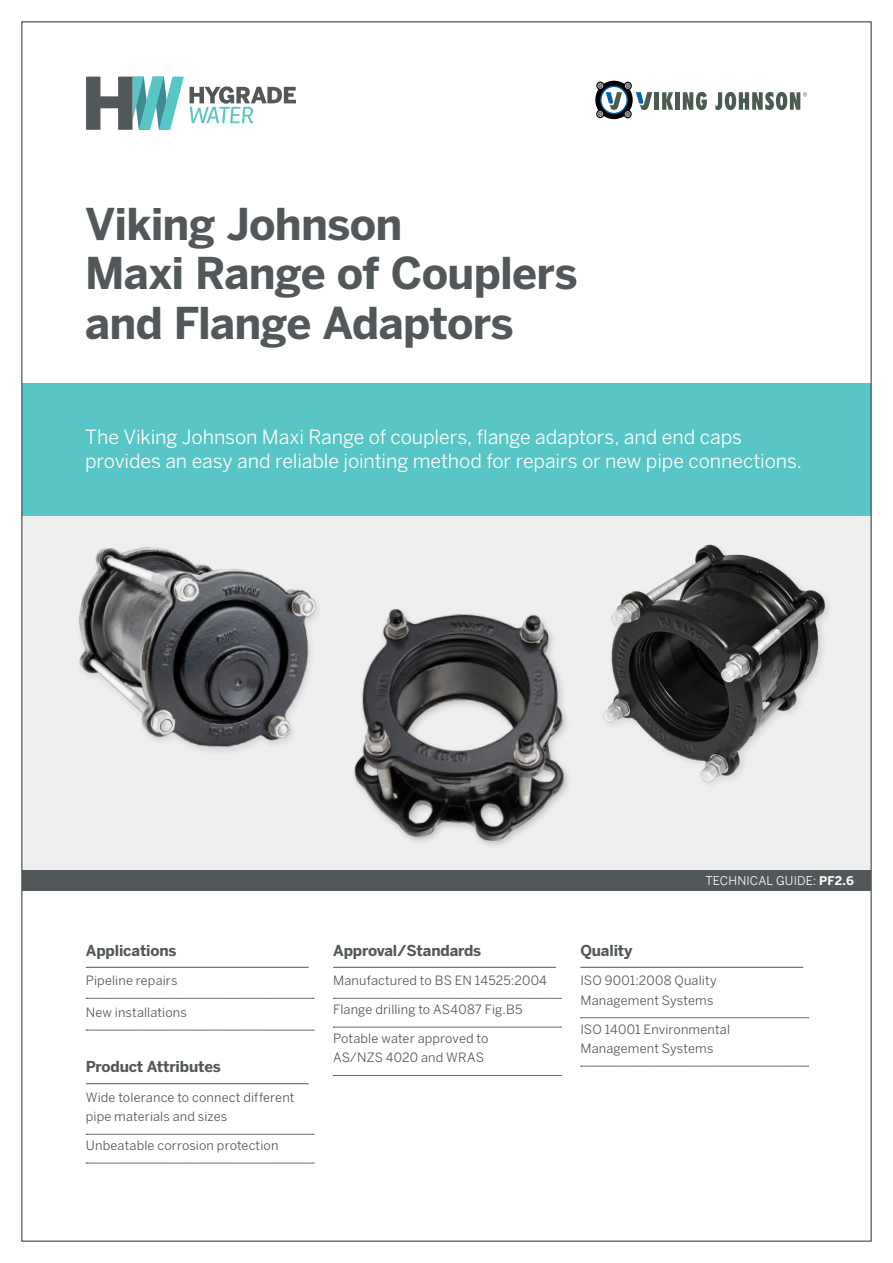
<style>
.page{position:relative;width:893px;height:1263px;background:#fff}
.page>*{position:absolute;margin:0;border:0;box-sizing:border-box;transform-origin:0 0}
.t1{font:700 43.5px/49.5px "Benton Sans";letter-spacing:-.015em;color:#52575a}
.t2{font:19.5px/24px "Benton Sans";letter-spacing:-.005em;color:#fff}
.t3{font:700 15px "Benton Sans";letter-spacing:-.01em;color:#52575a}
.t4{font:12.75px/19.5px "Benton Sans";letter-spacing:.01em;color:#52575a}
.t5{font:12px "Benton Sans";letter-spacing:.015em;color:#fff}
.s1{font-weight:700}
</style>
<div class="page">
<div style="left:22px;top:383px;width:849px;height:134px;background:#58c5c7"></div>
<div style="left:22px;top:517px;width:849px;height:374px;background:#efeff0"></div>
<svg style="left:190px;top:87px;width:106px;height:36px"></svg>
<svg style="left:86px;top:77px;width:98px;height:53px"></svg>
<img style="left:305px;top:516px;width:315px;height:330px">
<img style="left:21px;top:520px;width:366px;height:257px">
<img style="left:577px;top:533px;width:252px;height:260px">
<hr style="left:655px;top:92px;width:4px;height:18px;background:#4c5b52">
<svg style="left:662px;top:92px;width:11px;height:18px"></svg>
<div style="left:675px;top:92px;width:5px;height:18px;background:#4c5b52"></div>
<svg style="left:683px;top:92px;width:24px;height:18px"></svg>
<svg style="left:715px;top:92px;width:92px;height:18px"></svg>
<svg style="left:595px;top:81px;width:57px;height:38px"></svg>
<div style="left:22px;top:870px;width:849px;height:21px;background:#52575a"></div>
<hr style="left:86px;top:967px;width:223px;height:1px;background:#52575a">
<svg style="left:86px;top:998px;width:228px;height:1px"></svg>
<svg style="left:86px;top:1030px;width:228px;height:1px"></svg>
<hr style="left:86px;top:1083px;width:223px;height:1px;background:#52575a">
<svg style="left:86px;top:1134px;width:228px;height:1px"></svg>
<svg style="left:86px;top:1163px;width:228px;height:1px"></svg>
<hr style="left:333px;top:967px;width:223px;height:1px;background:#52575a">
<svg style="left:333px;top:998px;width:228px;height:1px"></svg>
<svg style="left:333px;top:1027px;width:228px;height:1px"></svg>
<svg style="left:333px;top:1075px;width:228px;height:1px"></svg>
<hr style="left:580px;top:967px;width:223px;height:1px;background:#52575a">
<svg style="left:581px;top:1017px;width:228px;height:1px"></svg>
<svg style="left:581px;top:1066px;width:228px;height:1px"></svg>
<h1 class="t1" style="left:85px;top:199px;width:494px">Viking Johnson<br>Maxi Range of Couplers and Flange Adaptors</h1>
<h2 class="t2" style="left:85px;top:425px;width:719px">The Viking Johnson Maxi Range of couplers, flange adaptors, and end caps provides an easy and reliable jointing method for repairs or new pipe connections.</h2>
<p class="t3" style="left:86px;top:941px;width:92px">Applications</p>
<p class="t4" style="left:86px;top:971px;width:93px">Pipeline repairs</p>
<p class="t4" style="left:86px;top:1002px;width:103px">New installations</p>
<p class="t3" style="left:86px;top:1058px;width:136px">Product Attributes</p>
<p class="t4" style="left:86px;top:1087px;width:210px">Wide tolerance to connect different pipe materials and sizes</p>
<p class="t4" style="left:86px;top:1135px;width:194px">Unbeatable corrosion protection</p>
<p class="t3" style="left:333px;top:941px;width:150px">Approval/Standards</p>
<p class="t4" style="left:333px;top:971px;width:215px">Manufactured to BS EN 14525:2004</p>
<p class="t4" style="left:333px;top:999px;width:191px">Flange drilling to AS4087 Fig.B5</p>
<p class="t4" style="left:333px;top:1028px;width:157px">Potable water approved to<br>AS/NZS 4020 and WRAS</p>
<p class="t5" style="left:705px;top:873px;width:150px">TECHNICAL GUIDE: <span class="s1">PF2.6</span></p>
<p class="t3" style="left:580px;top:941px;width:54px">Quality</p>
<p class="t4" style="left:580px;top:971px;width:138px">ISO 9001:2008 Quality<br>Management Systems</p>
<p class="t4" style="left:580px;top:1019px;width:151px">ISO 14001 Environmental<br>Management Systems</p>
</div>
